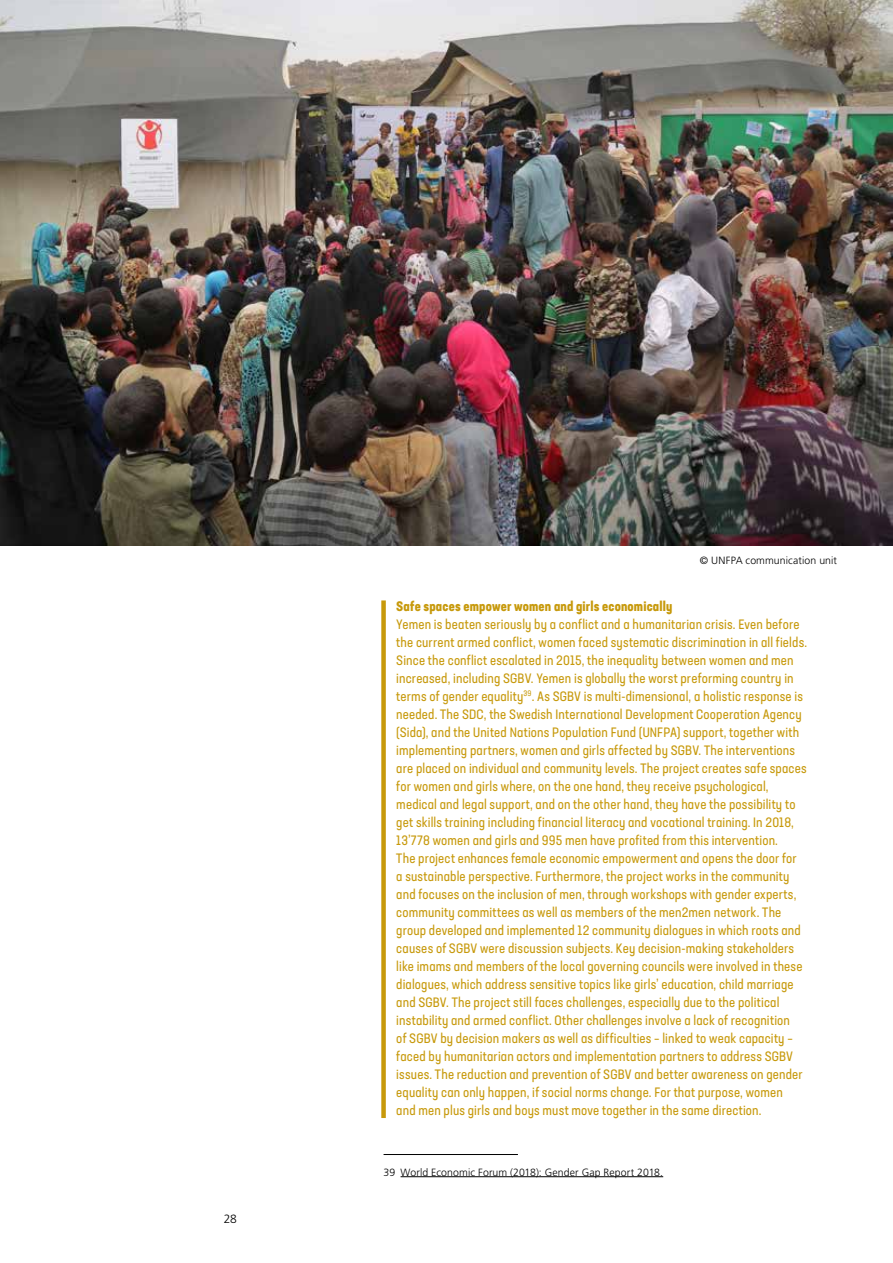
<style>
.page{position:relative;width:893px;height:1263px;background:#fff}
.page>*{position:absolute;margin:0;border:0;box-sizing:border-box;transform-origin:0 0}
.t1{font:condensed 13.5px/18px "Neusa Next Std";letter-spacing:.01em;color:#c7990b}
.t2{font:700 condensed 13.5px "Neusa Next Std";letter-spacing:.01em;color:#c7990b}
.t3{font:300 12px "Frutiger LT Pro";color:#000}
.t4{font:300 10.5px "Frutiger LT Pro";letter-spacing:.01em;color:#000}
</style>
<div class="page">
<div style="left:381px;top:600px;width:5px;height:518px;background:#c7990b"></div>
<hr style="left:384px;top:1154px;width:134px;height:1px;background:#000">
<hr style="left:401px;top:1176px;width:262px;height:1px;background:#000">
<img style="left:0;top:0;width:893px;height:546px">
<p class="t3" style="left:224px;top:1211px;width:15px">28</p>
<p class="t4" style="left:700px;top:554px;width:139px">© UNFPA communication unit</p>
<p class="t2" style="left:396px;top:597px;width:277px">Safe spaces empower women and girls economically</p>
<p class="t1" style="left:396px;top:615px;width:412px">Yemen is beaten seriously by a conflict and a humanitarian crisis. Even before the current armed conflict, women faced systematic discrimination in all fields.<br>Since the conflict escalated in 2015, the inequality between women and men increased, including SGBV. Yemen is globally the worst preforming country in terms of gender equality<sup>39</sup>. As SGBV is multi-dimensional, a holistic response is needed. The SDC, the Swedish International Development Cooperation Agency (Sida), and the United Nations Population Fund (UNFPA) support, together with implementing partners, women and girls affected by SGBV. The interventions are placed on individual and community levels. The project creates safe spaces for women and girls where, on the one hand, they receive psychological, medical and legal support, and on the other hand, they have the possibility to get skills training including financial literacy and vocational training. In 2018, 13’778 women and girls and 995 men have profited from this intervention.<br>The project enhances female economic empowerment and opens the door for<br>a sustainable perspective. Furthermore, the project works in the community and focuses on the inclusion of men, through workshops with gender experts, community committees as well as members of the men2men network. The group developed and implemented 12 community dialogues in which roots and causes of SGBV were discussion subjects. Key decision-making stakeholders like imams and members of the local governing councils were involved in these dialogues, which address sensitive topics like girls’ education, child marriage and SGBV. The project still faces challenges, especially due to the political instability and armed conflict. Other challenges involve a lack of recognition<br>of SGBV by decision makers as well as difficulties – linked to weak capacity – faced by humanitarian actors and implementation partners to address SGBV issues. The reduction and prevention of SGBV and better awareness on gender equality can only happen, if social norms change. For that purpose, women<br>and men plus girls and boys must move together in the same direction.</p>
<p class="t4" style="left:384px;top:1166px;width:281px">39 World Economic Forum (2018): Gender Gap Report 2018.</p>
</div>
